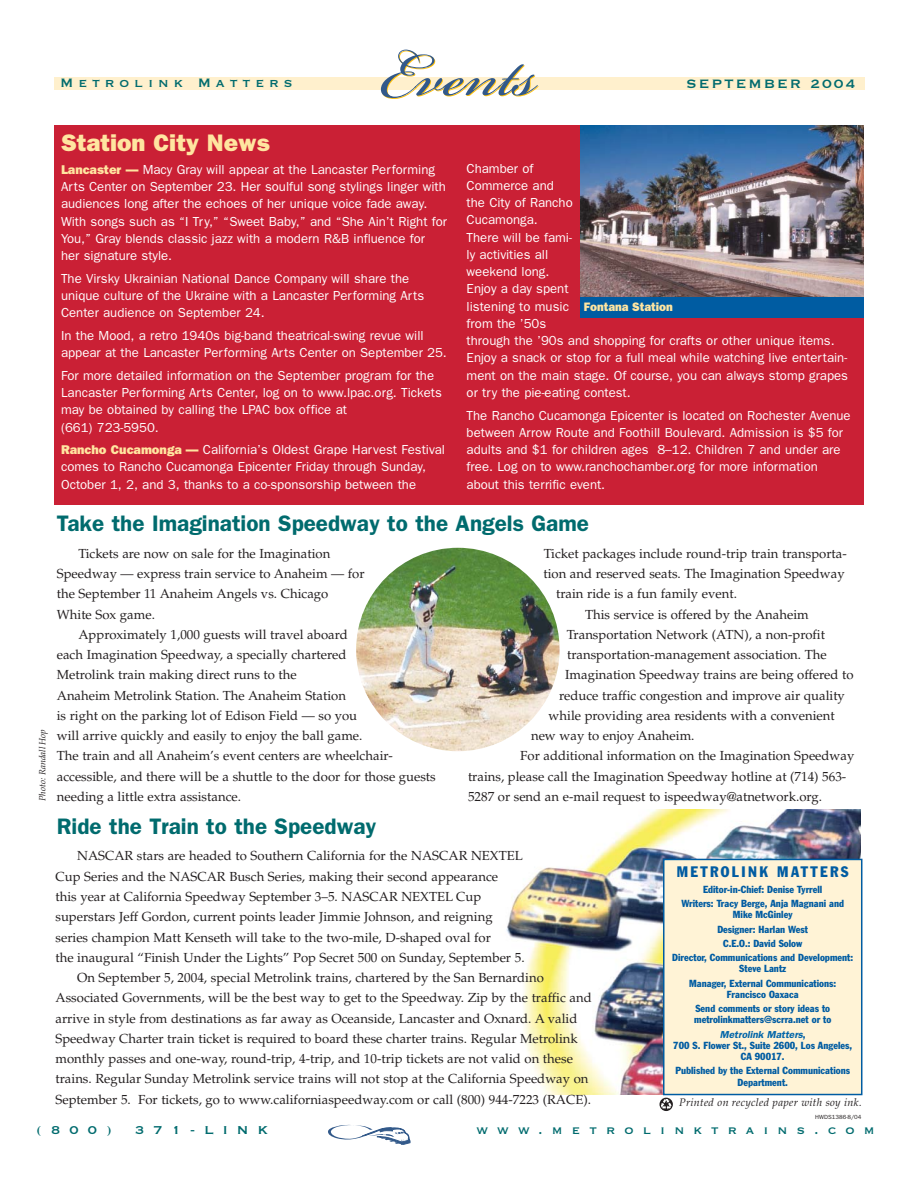
<style>
.page{position:relative;width:918px;height:1188px;background:#fff}
.page>*{position:absolute;margin:0;border:0;box-sizing:border-box;transform-origin:0 0}
.t1{font:800 24px "Franklin Gothic";color:#ffe5a0}
.t2{font:600 22.5px "Franklin Gothic";color:#006b6e}
.t3{font:15.9px "Copperplate Thirty One BC";letter-spacing:.305em;color:#006b6e}
.t4{font:15.9px "Copperplate Thirty One BC";letter-spacing:.12em;color:#006b6e}
.t5{font:15px "Copperplate Thirty One BC";letter-spacing:.61em;color:#006b6e}
.t6{font:condensed 15px "Franklin Gothic";letter-spacing:.16em;color:#005ca2}
.t7{font:13.2px/20.2px "Palatino";color:#231f20}
.t8{font:13.2px/17.2px "Franklin Gothic";color:#fff}
.t9{font:800 12.3px "Franklin Gothic";color:#ffe5a0;scale:.94 1}
.t10{font:10.8px "Palatino Italic Os F";letter-spacing:.025em;color:#231f20}
.t11{font:condensed 10.2px/14.2px "Franklin Gothic";color:#005ca2;text-align:center}
.t12{font:9px "Palatino Italic Os F";color:#231f20}
.t13{font:6px "Franklin Gothic";color:#231f20}
.s1{font-weight:800;font-size:12.75px;color:#ffe5a0}
.s2{font-weight:600;font-style:italic;font-stretch:normal;color:#0065a9}
</style>
<div class="page">
<img style="left:506px;top:809px;width:355px;height:285px">
<div style="left:54px;top:125px;width:810px;height:380px;background:#ca2035"></div>
<div style="left:580px;top:132px;width:284px;height:185px;background:#005ca2"></div>
<img style="left:580px;top:125px;width:284px;height:172px">
<svg style="left:328px;top:1125px;width:83px;height:20px"></svg>
<svg style="left:660px;top:1098px;width:13px;height:13px"></svg>
<svg style="left:661px;top:1099px;width:11px;height:11px"></svg>
<div style="left:54px;top:77px;width:811px;height:12px;background:#fff0cd"></div>
<svg style="left:381px;top:49px;width:158px;height:50px"></svg>
<div style="left:664px;top:859px;width:198px;height:236px;background:#fff3d6"></div>
<div style="left:663px;top:859px;width:199px;height:236px;border:2px solid #005ca2"></div>
<img style="left:356px;top:548px;width:204px;height:203px;border-radius:50%">
<p class="t3" style="left:60px;top:72px;width:234px">Metrolink Matters</p>
<p class="t4" style="left:686px;top:73px;width:171px">SEPTEMBER 2004</p>
<h1 class="t1" style="left:61px;top:135px;width:210px">Station City News</h1>
<p class="t8" style="left:61px;top:162px;width:388px"><span class="s1">Lancaster —</span> Macy Gray will appear at the Lancaster Performing Arts Center on September 23. Her soulful song stylings linger with audiences long after the echoes of her unique voice fade away.<br>With songs such as “I Try,” “Sweet Baby,” and “She Ain’t Right for You,” Gray blends classic jazz with a modern R&amp;B influence for<br>her signature style.</p>
<p class="t8" style="left:61px;top:271px;width:365px">The Virsky Ukrainian National Dance Company will share the unique culture of the Ukraine with a Lancaster Performing Arts<br>Center audience on September 24.</p>
<p class="t8" style="left:61px;top:328px;width:387px">In the Mood, a retro 1940s big-band theatrical-swing revue will appear at the Lancaster Performing Arts Center on September 25.</p>
<p class="t8" style="left:61px;top:368px;width:382px">For more detailed information on the September program for the Lancaster Performing Arts Center, log on to www.lpac.org. Tickets may be obtained by calling the LPAC box office at<br>(661) 723-5950.</p>
<p class="t8" style="left:61px;top:442px;width:385px"><span class="s1">Rancho Cucamonga —</span> California’s Oldest Grape Harvest Festival comes to Rancho Cucamonga Epicenter Friday through Sunday,<br>October 1, 2, and 3, thanks to a co-sponsorship between the</p>
<p class="t8" style="left:467px;top:161px;width:383px">Chamber of<br>Commerce and<br>the City of Rancho<br>Cucamonga.<br>There will be fami-<br>ly activities all<br>weekend long.<br>Enjoy a day spent<br>listening to music<br>from the ’50s<br>through the ’90s and shopping for crafts or other unique items.<br>Enjoy a snack or stop for a full meal while watching live entertain&shy;ment on the main stage. Of course, you can always stomp grapes or try the pie-eating contest.</p>
<p class="t8" style="left:467px;top:408px;width:386px">The Rancho Cucamonga Epicenter is located on Rochester Avenue between Arrow Route and Foothill Boulevard. Admission is $5 for adults and $1 for children ages 8–12. Children 7 and under are free. Log on to www.ranchochamber.org for more information about this terrific event.</p>
<p class="t9" style="left:584px;top:303px;width:96px">Fontana Station</p>
<p class="t12" style="left:39px;top:801px;width:74px;rotate:-90deg">Photo: Randall Hop</p>
<h2 class="t2" style="left:57px;top:516px;width:534px">Take the Imagination Speedway to the Angels Game</h2>
<p class="t7" style="left:57px;top:545px;width:309px;text-indent:22px">Tickets are now on sale for the Imagination Speedway — express train service to Anaheim — for the September 11 Anaheim Angels vs. Chicago White Sox game.</p>
<p class="t7" style="left:57px;top:626px;width:381px;text-indent:22px">Approximately 1,000 guests will travel aboard<br>each Imagination Speedway, a specially chartered<br>Metrolink train making direct runs to the<br>Anaheim Metrolink Station. The Anaheim Station<br>is right on the parking lot of Edison Field — so you<br>will arrive quickly and easily to enjoy the ball game.<br>The train and all Anaheim’s event centers are wheelchair&shy;accessible, and there will be a shuttle to the door for those guests needing a little extra assistance.</p>
<h2 class="t2" style="left:57px;top:819px;width:321px">Ride the Train to the Speedway</h2>
<p class="t7" style="left:544px;top:545px;width:304px">Ticket packages include round-trip train transporta-</p>
<p class="t7" style="left:543px;top:565px;width:303px">tion and reserved seats. The Imagination Speedway</p>
<p class="t7" style="left:556px;top:585px;width:182px">train ride is a fun family event.</p>
<p class="t7" style="left:585px;top:606px;width:225px">This service is offered by the Anaheim</p>
<p class="t7" style="left:567px;top:626px;width:260px">Transportation Network (ATN), a non-profit</p>
<p class="t7" style="left:567px;top:646px;width:261px">transportation-management association. The</p>
<p class="t7" style="left:565px;top:666px;width:290px">Imagination Speedway trains are being offered to</p>
<p class="t7" style="left:559px;top:687px;width:287px">reduce traffic congestion and improve air quality</p>
<p class="t7" style="left:549px;top:707px;width:288px">while providing area residents with a convenient</p>
<p class="t7" style="left:531px;top:727px;width:165px">new way to enjoy Anaheim.</p>
<p class="t7" style="left:520px;top:747px;width:336px">For additional information on the Imagination Speedway</p>
<p class="t7" style="left:468px;top:768px;width:380px">trains, please call the Imagination Speedway hotline at (714) 563-</p>
<p class="t7" style="left:468px;top:788px;width:356px">5287 or send an e-mail request to ispeedway@atnetwork.org.</p>
<p class="t7" style="left:77px;top:847px;width:447px">NASCAR stars are headed to Southern California for the NASCAR NEXTEL</p>
<p class="t7" style="left:56px;top:868px;width:444px">Cup Series and the NASCAR Busch Series, making their second appearance</p>
<p class="t7" style="left:56px;top:888px;width:427px">this year at California Speedway September 3–5. NASCAR NEXTEL Cup</p>
<p class="t7" style="left:56px;top:908px;width:439px">superstars Jeff Gordon, current points leader Jimmie Johnson, and reigning</p>
<p class="t7" style="left:56px;top:928px;width:437px">series champion Matt Kenseth will take to the two-mile, D-shaped oval for</p>
<p class="t7" style="left:56px;top:949px;width:471px">the inaugural “Finish Under the Lights” Pop Secret 500 on Sunday, September 5.</p>
<p class="t7" style="left:77px;top:969px;width:468px">On September 5, 2004, special Metrolink trains, chartered by the San Bernardino</p>
<p class="t7" style="left:56px;top:989px;width:538px">Associated Governments, will be the best way to get to the Speedway. Zip by the traffic and</p>
<p class="t7" style="left:56px;top:1009px;width:523px">arrive in style from destinations as far away as Oceanside, Lancaster and Oxnard. A valid</p>
<p class="t7" style="left:56px;top:1030px;width:524px">Speedway Charter train ticket is required to board these charter trains. Regular Metrolink</p>
<p class="t7" style="left:56px;top:1050px;width:519px">monthly passes and one-way, round-trip, 4-trip, and 10-trip tickets are not valid on these</p>
<p class="t7" style="left:56px;top:1070px;width:535px">trains. Regular Sunday Metrolink service trains will not stop at the California Speedway on</p>
<p class="t7" style="left:56px;top:1090px;width:537px">September 5. For tickets, go to www.californiaspeedway.com or call (800) 944-7223 (RACE).</p>
<p class="t6" style="left:677px;top:867px;width:173px">METROLINK MATTERS</p>
<p class="t11" style="left:681px;top:883px;width:164px">Editor-in-Chief: Denise Tyrrell<br>Writers: Tracy Berge, Anja Magnani and</p>
<p class="t11" style="left:672px;top:908px;width:182px">Mike McGinley<br>Designer: Harlan West<br>C.E.O.: David Solow<br>Director, Communications and Development:</p>
<p class="t11" style="left:689px;top:962px;width:148px">Steve Lantz<br>Manager, External Communications:</p>
<p class="t11" style="left:695px;top:988px;width:136px">Francisco Oaxaca<br>Send comments or story ideas to</p>
<p class="t11" style="left:694px;top:1013px;width:139px">metrolinkmatters@scrra.net or to<br><span class="s2">Metrolink Matters</span>,</p>
<p class="t11" style="left:673px;top:1040px;width:180px;line-height:11.2px">700 S. Flower St., Suite 2600, Los Angeles,<br>CA 90017.</p>
<p class="t11" style="left:675px;top:1066px;width:176px;line-height:11.2px">Published by the External Communications<br>Department.</p>
<p class="t10" style="left:679px;top:1098px;width:184px">Printed on recycled paper with soy ink.</p>
<p class="t13" style="left:815px;top:1115px;width:48px">HWDS1386-8/04</p>
<p class="t5" style="left:36px;top:1120px;width:77px">(800)</p>
<p class="t5" style="left:135px;top:1120px;width:134px">371-LINK</p>
<p class="t5" style="left:476px;top:1120px;width:400px">www.metrolinktrains.com</p>
</div>
